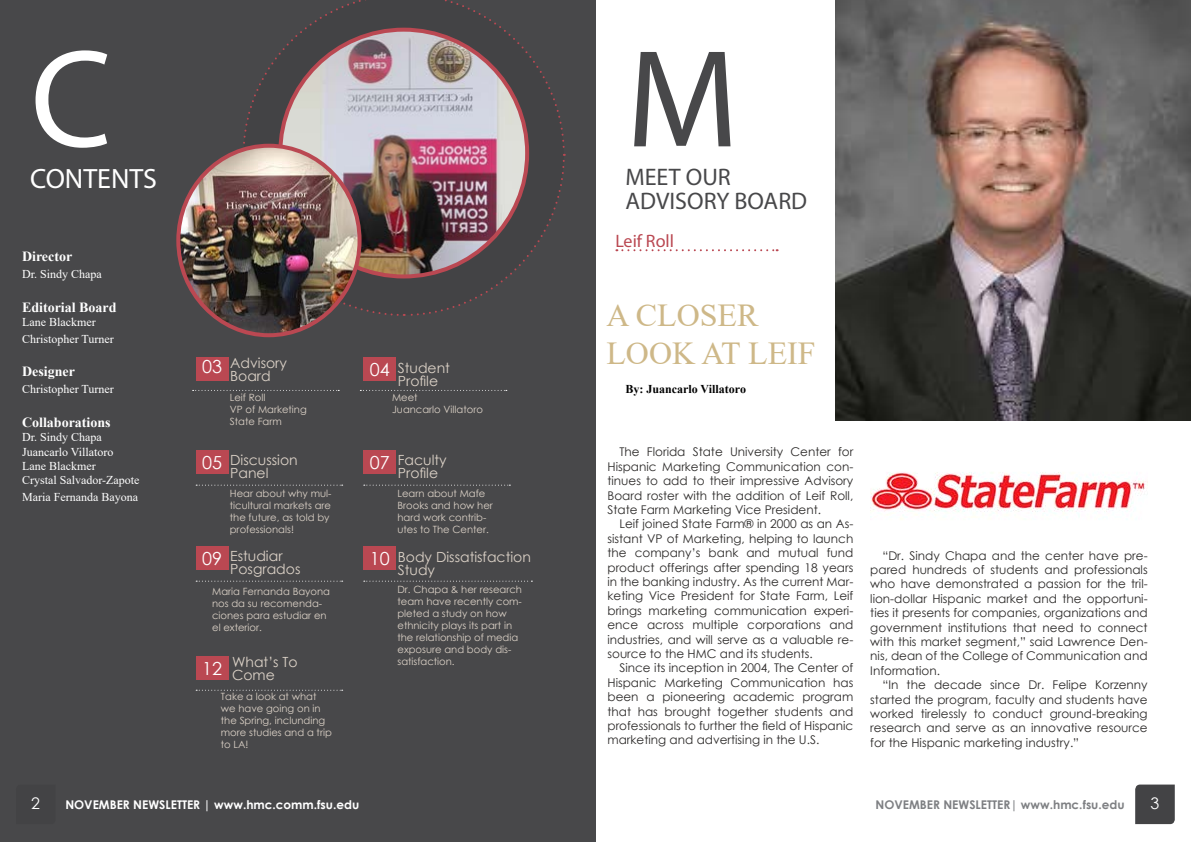
<style>
.page{position:relative;width:1191px;height:842px;background:#fff}
.page>*{position:absolute;margin:0;border:0;box-sizing:border-box;transform-origin:0 0}
.t1{font:140px "Myriad Pro";color:#fff}
.t2{font:140px "Myriad Pro";color:#48484a}
.t3{font:32px/38.4px "Times New Roman";color:#ceb888}
.t4{font:28px "Myriad Pro";color:#fff}
.t5{font:24px/24px "Myriad Pro";color:#48484a}
.t6{font:18px "Century Gothic";color:#fff}
.t7{font:18px "Myriad Pro";color:#ba4852}
.t8{font:16px "Century Gothic";color:#fff}
.t9{font:14px/13px "Century Gothic";color:#dcd2c7}
.t10{font:700 14px "Times New Roman";color:#fff}
.t11{font:12px/14.4px "Century Gothic";color:#2c2a29;text-align:justify}
.t12{font:12px/14.4px "Times New Roman";color:#fff}
.t13{font:700 12px "Century Gothic";color:#fff}
.t14{font:700 12px "Century Gothic";color:#7e8083}
.t15{font:700 12px "Times New Roman";color:#000}
.t16{font:10px/12px "Century Gothic";color:#dcd2c7}
</style>
<div class="page">
<div style="left:0;top:0;width:595px;height:842px;background:#48484a"></div>
<svg style="left:243px;top:0;width:323px;height:316px"></svg>
<div style="left:196px;top:357px;width:32px;height:23px;background:#ba4852"></div>
<svg style="left:193px;top:390px;width:146px;height:1px"></svg>
<div style="left:364px;top:357px;width:32px;height:23px;background:#ba4852"></div>
<svg style="left:360px;top:390px;width:147px;height:1px"></svg>
<div style="left:196px;top:450px;width:32px;height:23px;background:#ba4852"></div>
<svg style="left:196px;top:485px;width:147px;height:1px"></svg>
<div style="left:364px;top:450px;width:32px;height:23px;background:#ba4852"></div>
<svg style="left:364px;top:485px;width:146px;height:1px"></svg>
<div style="left:196px;top:546px;width:32px;height:23px;background:#ba4852"></div>
<svg style="left:196px;top:581px;width:147px;height:1px"></svg>
<div style="left:364px;top:546px;width:32px;height:23px;background:#ba4852"></div>
<svg style="left:364px;top:581px;width:168px;height:1px"></svg>
<div style="left:196px;top:656px;width:32px;height:23px;background:#ba4852"></div>
<svg style="left:196px;top:690px;width:147px;height:1px"></svg>
<svg style="left:616px;top:249px;width:161px;height:2px"></svg>
<img style="left:870px;top:472px;width:276px;height:48px">
<img style="left:280px;top:30px;width:247px;height:246px;border-radius:123px">
<img style="left:181px;top:146px;width:178px;height:189px">
<div style="left:176px;top:144px;width:185px;height:193px;border:4px solid #ba4852;border-radius:50%"></div>
<img style="left:835px;top:0;width:356px;height:421px">
<div style="left:1135px;top:784px;width:39px;height:40px;background:#434345"></div>
<h1 class="t1" style="left:30px;top:13px;width:83px">C</h1>
<h3 class="t4" style="left:30px;top:162px;width:129px">CONTENTS</h3>
<p class="t10" style="left:22px;top:246px;width:52px">Director</p>
<p class="t12" style="left:22px;top:266px;width:81px">Dr. Sindy Chapa</p>
<p class="t10" style="left:22px;top:297px;width:96px">Editorial Board</p>
<p class="t12" style="left:22px;top:313px;width:93px;line-height:16.8px">Lane Blackmer<br>Christopher Turner</p>
<p class="t10" style="left:22px;top:361px;width:54px">Designer</p>
<p class="t12" style="left:22px;top:381px;width:93px">Christopher Turner</p>
<p class="t10" style="left:22px;top:412px;width:90px">Collaborations</p>
<p class="t12" style="left:22px;top:429px;width:119px">Dr. Sindy Chapa<br>Juancarlo Villatoro<br>Lane Blackmer<br>Crystal Salvador-Zapote</p>
<p class="t12" style="left:22px;top:489px;width:117px">Maria Fernanda Bayona</p>
<h3 class="t6" style="left:202px;top:354px;width:21px">03</h3>
<p class="t9" style="left:230px;top:356px;width:58px">Advisory<br>Board</p>
<h3 class="t6" style="left:370px;top:357px;width:21px">04</h3>
<p class="t9" style="left:398px;top:361px;width:54px">Student<br>Profile</p>
<p class="t16" style="left:230px;top:391px;width:78px">Leif Roll<br>VP of Marketing<br>State Farm</p>
<p class="t16" style="left:392px;top:391px;width:92px">Meet<br>Juancarlo Villatoro</p>
<h3 class="t6" style="left:202px;top:449px;width:21px">05</h3>
<p class="t9" style="left:230px;top:454px;width:69px">Discussion<br>Panel</p>
<h3 class="t6" style="left:370px;top:449px;width:21px">07</h3>
<p class="t9" style="left:398px;top:454px;width:50px">Faculty<br>Profile</p>
<p class="t16" style="left:230px;top:487px;width:103px">Hear about why mul&shy;ticultural markets are the future, as told by professionals!</p>
<p class="t16" style="left:397px;top:487px;width:97px">Learn about Mafe<br>Brooks and how her hard work contrib&shy;utes to The Center.</p>
<p class="t9" style="left:230px;top:550px;width:72px">Estudiar<br>Posgrados</p>
<h3 class="t6" style="left:202px;top:545px;width:21px">09</h3>
<p class="t16" style="left:212px;top:585px;width:119px">Maria Fernanda Bayona nos da su recomenda&shy;ciones para estudiar en el exterior.</p>
<h3 class="t6" style="left:370px;top:545px;width:21px">10</h3>
<p class="t9" style="left:398px;top:550px;width:135px">Body Dissatisfaction<br>Study</p>
<p class="t16" style="left:397px;top:583px;width:126px">Dr. Chapa &amp; her research team have recently com&shy;pleted a study on how ethnicity plays its part in the relationship of media exposure and body dis-</p>
<p class="t9" style="left:232px;top:655px;width:67px">What’s To</p>
<p class="t16" style="left:397px;top:655px;width:59px">satisfaction.</p>
<p class="t9" style="left:202px;top:668px;width:74px"><sup>12</sup> Come</p>
<p class="t16" style="left:221px;top:690px;width:112px">Take a look at what we have going on in the Spring, inclunding more studies and a trip to LA!</p>
<h1 class="t2" style="left:626px;top:13px;width:114px">M</h1>
<h3 class="t5" style="left:625px;top:165px;width:183px">MEET OUR<br>ADVISORY BOARD</h3>
<h3 class="t7" style="left:615px;top:230px;width:60px">Leif Roll</h3>
<h2 class="t3" style="left:606px;top:295px;width:211px">A CLOSER<br>LOOK AT LEIF</h2>
<p class="t15" style="left:625px;top:380px;width:122px">By: Juancarlo Villatoro</p>
<p class="t11" style="left:607px;top:445px;width:247px;text-indent:12px">The Florida State University Center for Hispanic Marketing Communication con&shy;tinues to add to their impressive Advisory Board roster with the addition of Leif Roll, State Farm Marketing Vice President.</p>
<p class="t11" style="left:607px;top:517px;width:247px;text-indent:12px">Leif joined State Farm® in 2000 as an As&shy;sistant VP of Marketing, helping to launch the company’s bank and mutual fund product offerings after spending 18 years in the banking industry. As the current Mar&shy;keting Vice President for State Farm, Leif brings marketing communication experi&shy;ence across multiple corporations and industries, and will serve as a valuable re&shy;source to the HMC and its students.</p>
<p class="t11" style="left:607px;top:661px;width:247px;text-indent:12px">Since its inception in 2004, The Center of Hispanic Marketing Communication has been a pioneering academic program that has brought together students and professionals to further the field of Hispanic marketing and advertising in the U.S.</p>
<p class="t11" style="left:870px;top:548px;width:279px;text-indent:12px">“Dr. Sindy Chapa and the center have pre&shy;pared hundreds of students and professionals who have demonstrated a passion for the tril&shy;lion-dollar Hispanic market and the opportuni&shy;ties it presents for companies, organizations and government institutions that need to connect with this market segment,” said Lawrence Den&shy;nis, dean of the College of Communication and Information.</p>
<p class="t11" style="left:870px;top:677px;width:279px;text-indent:12px">“In the decade since Dr. Felipe Korzenny started the program, faculty and students have worked tirelessly to conduct ground-breaking research and serve as an innovative resource for the Hispanic marketing industry.”</p>
<h3 class="t8" style="left:31px;top:792px;width:10px">2</h3>
<p class="t13" style="left:65px;top:796px;width:295px">NOVEMBER NEWSLETTER | www.hmc.comm.fsu.edu</p>
<p class="t14" style="left:875px;top:796px;width:251px">NOVEMBER NEWSLETTER| www.hmc.fsu.edu</p>
<h3 class="t8" style="left:1150px;top:792px;width:10px">3</h3>
</div>
